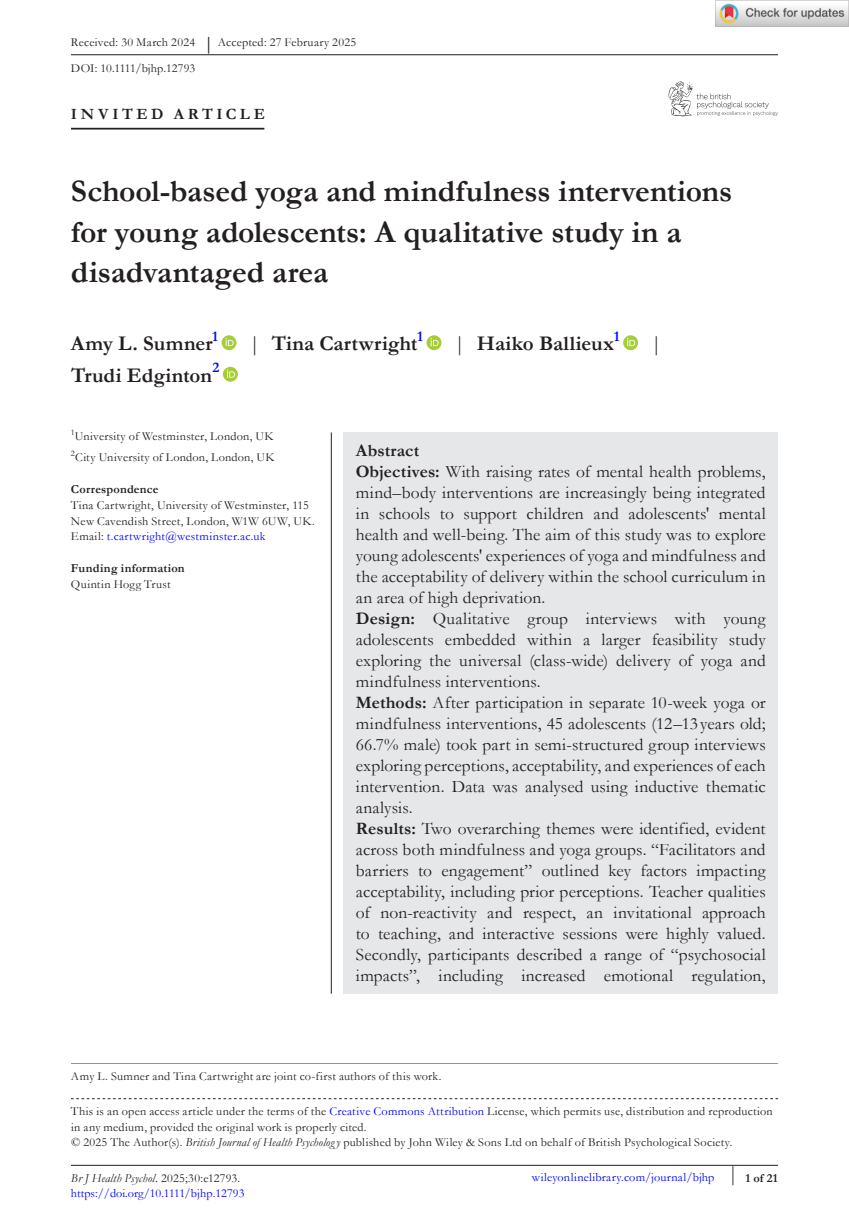
<style>
.page{position:relative;width:849px;height:1221px;background:#fff}
.page>*{position:absolute;margin:0;border:0;box-sizing:border-box;transform-origin:0 0}
.t1{font:700 31.5px/40.2px "Garamond";letter-spacing:-.005em;color:#231f20}
.t2{font:700 21px "Garamond";letter-spacing:.015em;color:#231f20}
.t3{font:21px "Garamond";color:#231f20}
.t4{font:17.5px/21px "Garamond";letter-spacing:.01em;color:#231f20}
.t5{font:700 15.75px "Garamond";letter-spacing:.225em;color:#231f20}
.t6{font:12.25px/15.8px "Garamond";letter-spacing:.02em;color:#231f20}
.t7{font:12.25px "Garamond";letter-spacing:.01em;color:#00f}
.t8{font:700 12.25px "Garamond";letter-spacing:.02em;color:#231f20}
.t9{font:italic 12.25px "Garamond";letter-spacing:.015em;color:#231f20}
.s1{font-size:18.38px}
.s2{font-weight:400}
.s3{color:#00f}
.s4{font-weight:700}
.s5{font-style:italic}
.s6{font-style:normal}
</style>
<div class="page">
<hr style="left:71px;top:1164px;width:706px;height:1px;background:#231f20">
<svg style="left:668px;top:82px;width:109px;height:34px"></svg>
<hr style="left:71px;top:128px;width:193px;height:1px;background:#231f20">
<svg style="left:221px;top:335px;width:15px;height:15px"></svg>
<svg style="left:225px;top:338px;width:8px;height:8px"></svg>
<svg style="left:426px;top:335px;width:15px;height:15px"></svg>
<svg style="left:430px;top:338px;width:8px;height:8px"></svg>
<svg style="left:623px;top:335px;width:15px;height:15px"></svg>
<svg style="left:627px;top:338px;width:8px;height:8px"></svg>
<div style="left:223px;top:367px;width:15px;height:14px;background:#a5cd39;border-radius:50%"></div>
<svg style="left:227px;top:369px;width:8px;height:8px"></svg>
<hr style="left:71px;top:54px;width:706px;height:1px;background:#231f20">
<svg style="left:71px;top:1098px;width:706px;height:1px"></svg>
<hr style="left:71px;top:1062px;width:706px;height:1px;background:#939598">
<div style="left:343px;top:432px;width:434px;height:561px;background:#e6e7e9"></div>
<hr style="left:331px;top:432px;width:1px;height:561px;background:#231f20">
<img style="left:715px;top:0;width:133px;height:26px">
<p class="t6" style="left:71px;top:30px;width:287px;line-height:25.2px">Received: 30 March 2024 <span class="s1">|</span> Accepted: 27 February 2025<br>DOI: 10.1111/bjhp.12793</p>
<p class="t5" style="left:71px;top:103px;width:195px">INVITED ARTICLE</p>
<h1 class="t1" style="left:71px;top:171px;width:662px">School-based yoga and mindfulness interventions for young adolescents: A qualitative study in a disadvantaged area</h1>
<p class="t2" style="left:71px;top:329px;width:148px">Amy L. Sumner<sup>1</sup></p>
<p class="t2" style="left:249px;top:329px;width:175px"><span class="s2">|</span> Tina Cartwright<sup>1</sup></p>
<p class="t2" style="left:454px;top:329px;width:167px"><span class="s2">|</span> Haiko Ballieux<sup>1</sup></p>
<p class="t3" style="left:651px;top:329px;width:12px">|</p>
<p class="t2" style="left:71px;top:361px;width:150px">Trudi Edginton<sup>2</sup></p>
<p class="t6" style="left:71px;top:426px;width:205px;line-height:21px"><sup>1</sup>University of Westminster, London, UK<br><sup>2</sup>City University of London, London, UK</p>
<p class="t8" style="left:71px;top:481px;width:89px">Correspondence</p>
<p class="t6" style="left:71px;top:496px;width:245px">Tina Cartwright, University of Westminster, 115<br>New Cavendish Street, London, W1W 6UW, UK.<br>Email: <span class="s3">t.cartwright@westminster.ac.uk</span></p>
<p class="t8" style="left:71px;top:559px;width:115px">Funding information</p>
<p class="t6" style="left:71px;top:575px;width:101px">Quintin Hogg Trust</p>
<p class="t4" style="left:356px;top:439px;width:411px"><span class="s4">Abstract<br>Objectives:</span> With raising rates of mental health problems, mind–body interventions are increasingly being integrated in schools to support children and adolescents' mental health and well-being. The aim of this study was to explore young adolescents' experiences of yoga and mindfulness and the acceptability of delivery within the school curriculum in an area of high deprivation.<br><span class="s4">Design:</span> Qualitative group interviews with young adolescents embedded within a larger feasibility study exploring the universal (class-wide) delivery of yoga and mindfulness interventions.<br><span class="s4">Methods:</span> After participation in separate 10-week yoga or mindfulness interventions, 45 adolescents (12–13 years old; 66.7% male) took part in semi-structured group interviews exploring perceptions, acceptability, and experiences of each intervention. Data was analysed using inductive thematic analysis.<br><span class="s4">Results:</span> Two overarching themes were identified, evident across both mindfulness and yoga groups. “Facilitators and barriers to engagement” outlined key factors impacting acceptability, including prior perceptions. Teacher qualities of non-reactivity and respect, an invitational approach to teaching, and interactive sessions were highly valued.<br>Secondly, participants described a range of “psychosocial impacts”, including increased emotional regulation,</p>
<p class="t6" style="left:71px;top:1067px;width:372px">Amy L. Sumner and Tina Cartwright are joint co-first authors of this work.</p>
<p class="t6" style="left:71px;top:1102px;width:703px">This is an open access article under the terms of the <span class="s3">Creative Commons Attribution</span> License, which permits use, distribution and reproduction in any medium, provided the original work is properly cited.<br>© 2025 The Author(s). <span class="s5">British Journal of Health Psycholog y</span> published by John Wiley &amp; Sons Ltd on behalf of British Psychological Society.</p>
<p class="t9" style="left:71px;top:1169px;width:171px">Br J Health Psychol. <span class="s6">2025;30:e12793.</span></p>
<p class="t8" style="left:728px;top:1169px;width:51px"><sup>|</sup> 1 of 21</p>
<p class="t7" style="left:71px;top:1184px;width:175px">https://doi.org/10.1111/bjhp.12793</p>
<p class="t7" style="left:532px;top:1169px;width:184px">wileyonlinelibrary.com/journal/bjhp</p>
</div>
